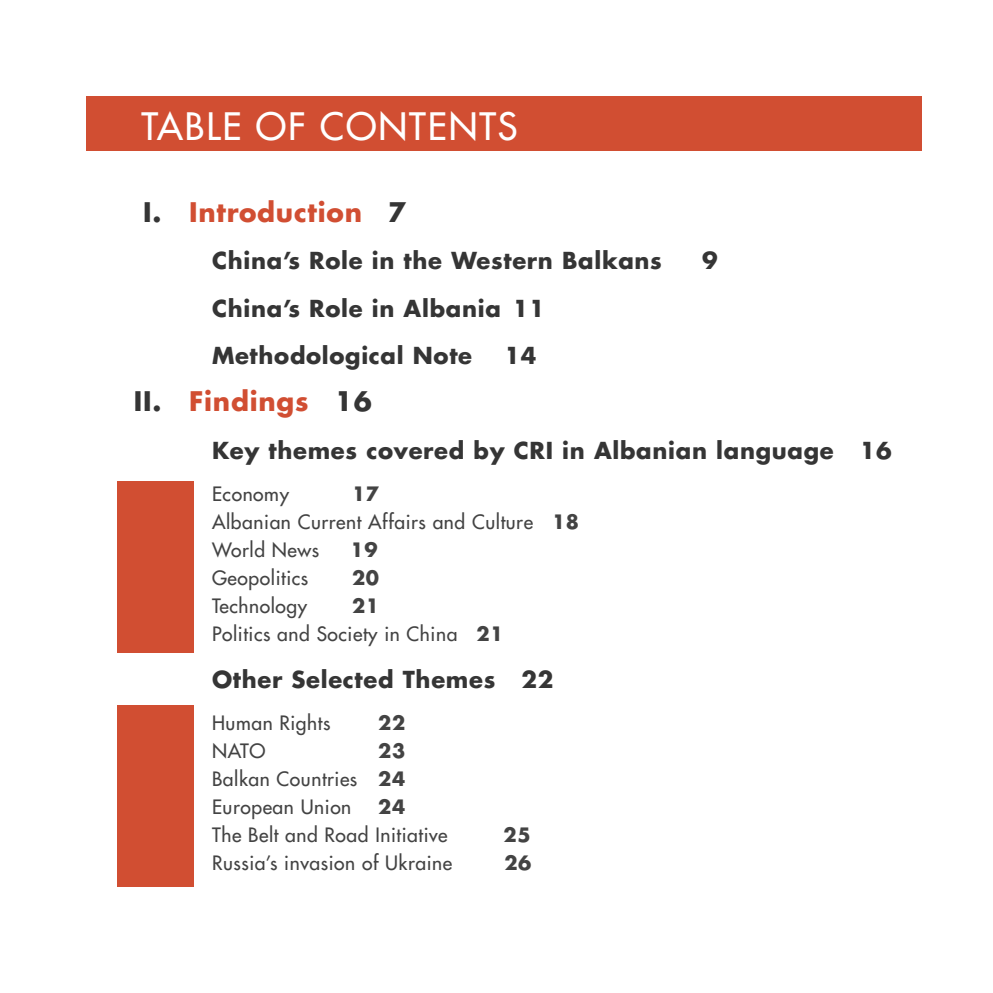
<style>
.page{position:relative;width:993px;height:993px;background:#fff}
.page>*{position:absolute;margin:0;border:0;box-sizing:border-box;transform-origin:0 0}
.t1{font:36.75px "Futura LT";letter-spacing:.05em;color:#fff}
.t2{font:700 26.25px "Futura LT";letter-spacing:.03em;color:#d14e32}
.List_Paragraph{font:700 22.75px "Futura LT";letter-spacing:.03em;color:#353535}
.t3{font:19.25px "Futura LT";letter-spacing:.03em;color:#434343}
.t4{font:700 19.25px "Futura LT";letter-spacing:.03em;color:#434343}
.s1{color:#353535}
.s2{font-weight:700}
</style>
<div class="page">
<div style="left:87px;top:96px;width:834px;height:55px;background:#d14e32"></div>
<div style="left:117px;top:481px;width:76px;height:171px;background:#d14e32"></div>
<div style="left:117px;top:704px;width:76px;height:181px;background:#d14e32"></div>
<p class="t1" style="left:141px;top:102px;width:377px">TABLE OF CONTENTS</p>
<p class="t2" style="left:143px;top:195px;width:264px"><span class="s1">I.</span> Introduction <span class="s1">7</span></p>
<p class="List_Paragraph" style="left:212px;top:245px;width:451px">China’s Role in the Western Balkans</p>
<p class="List_Paragraph" style="left:701px;top:245px;width:17px">9</p>
<p class="List_Paragraph" style="left:212px;top:293px;width:334px">China’s Role in Albania 11</p>
<p class="List_Paragraph" style="left:212px;top:340px;width:261px">Methodological Note</p>
<p class="List_Paragraph" style="left:504px;top:340px;width:33px">14</p>
<p class="t2" style="left:134px;top:384px;width:239px"><span class="s1">II.</span> Findings <span class="s1">16</span></p>
<p class="List_Paragraph" style="left:212px;top:434px;width:681px">Key themes covered by CRI in Albanian language 16</p>
<p class="t3" style="left:212px;top:481px;width:78px">Economy</p>
<p class="t4" style="left:352px;top:480px;width:28px">17</p>
<p class="t3" style="left:212px;top:509px;width:368px">Albanian Current Affairs and Culture <span class="s2">18</span></p>
<p class="t3" style="left:212px;top:537px;width:109px">World News</p>
<p class="t4" style="left:350px;top:536px;width:28px">19</p>
<p class="t3" style="left:212px;top:565px;width:98px">Geopolitics</p>
<p class="t4" style="left:352px;top:564px;width:28px">20</p>
<p class="t3" style="left:212px;top:593px;width:97px">Technology</p>
<p class="t4" style="left:352px;top:592px;width:28px">21</p>
<p class="t3" style="left:212px;top:621px;width:293px">Politics and Society in China <span class="s2">21</span></p>
<p class="List_Paragraph" style="left:212px;top:664px;width:343px">Other Selected Themes 22</p>
<p class="t3" style="left:212px;top:710px;width:120px">Human Rights</p>
<p class="t4" style="left:378px;top:709px;width:28px">22</p>
<p class="t3" style="left:212px;top:738px;width:55px">NATO</p>
<p class="t4" style="left:378px;top:737px;width:28px">23</p>
<p class="t3" style="left:212px;top:766px;width:195px">Balkan Countries <span class="s2">24</span></p>
<p class="t3" style="left:212px;top:794px;width:141px">European Union</p>
<p class="t4" style="left:378px;top:793px;width:28px">24</p>
<p class="t3" style="left:212px;top:822px;width:237px">The Belt and Road Initiative</p>
<p class="t4" style="left:503px;top:821px;width:29px">25</p>
<p class="t3" style="left:212px;top:850px;width:242px">Russia’s invasion of Ukraine</p>
<p class="t4" style="left:504px;top:849px;width:28px">26</p>
</div>
